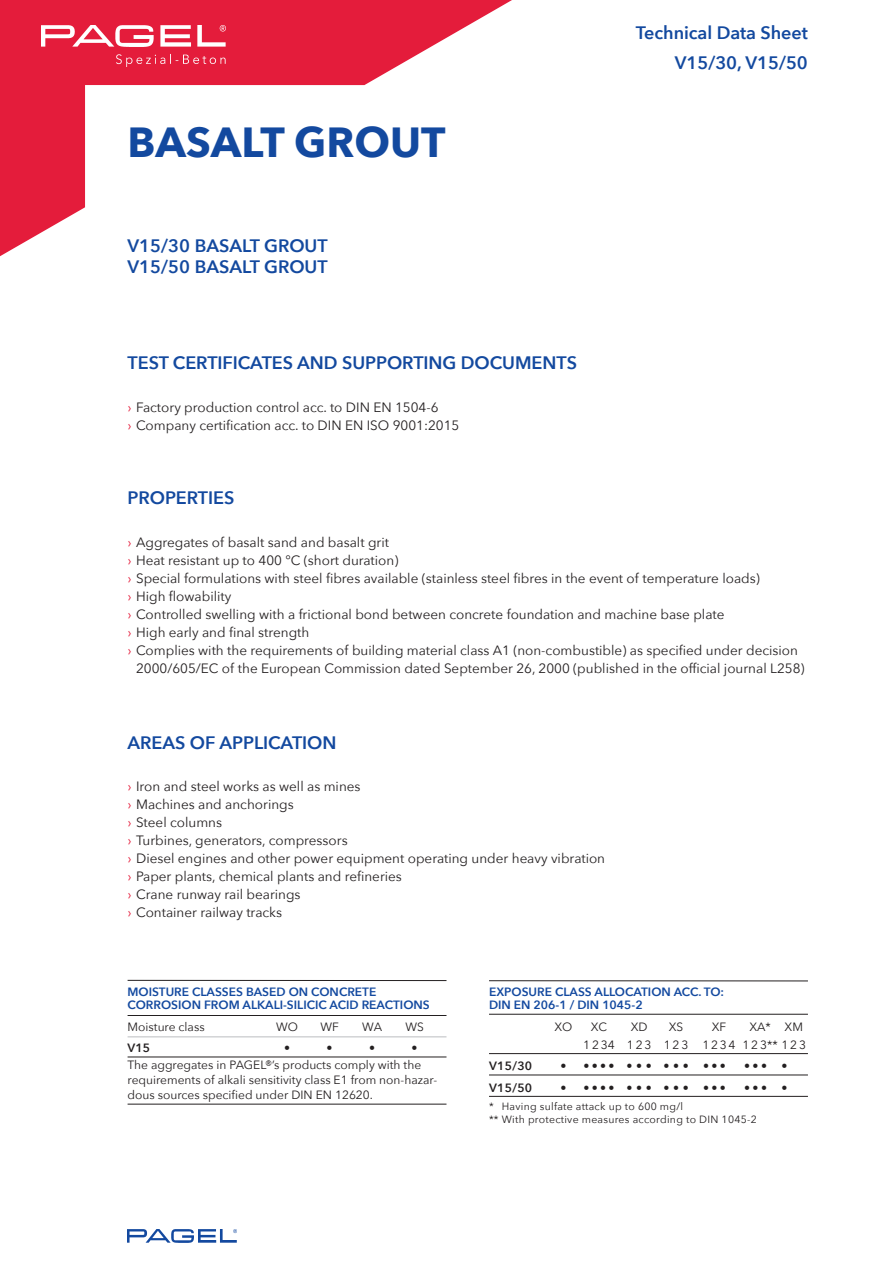
<style>
.page{position:relative;width:893px;height:1263px;background:#fff}
.page>*{position:absolute;margin:0;border:0;box-sizing:border-box;transform-origin:0 0}
.t1{font:700 42px "Avenir Next";color:#13499f}
.t2{font:600 18px "Avenir Next";color:#13499f}
.t3{font:13.5px "Avenir Next";color:#231f20}
.t4{font:12px/15px "Avenir Next";color:#231f20}
.t5{font:600 12px "Avenir Next";color:#13499f}
.t6{font:12px "Avenir Next";letter-spacing:.15em;color:#231f20}
.t7{font:600 12px "Avenir Next";letter-spacing:.025em;color:#231f20}
.t8{font:10.5px "Avenir Next";letter-spacing:.025em;color:#231f20}
.s1{color:#e41c3b}
</style>
<div class="page">
<svg style="left:0;top:0;width:512px;height:257px"></svg>
<hr style="left:128px;top:1015px;width:318px;height:1px;background:#231f20">
<hr style="left:128px;top:1036px;width:318px;height:1px;background:#bcbdc0">
<hr style="left:128px;top:1056px;width:318px;height:1px;background:#231f20">
<hr style="left:128px;top:1104px;width:318px;height:1px;background:#231f20">
<hr style="left:489px;top:1014px;width:319px;height:1px;background:#231f20">
<hr style="left:489px;top:1053px;width:319px;height:1px;background:#231f20">
<hr style="left:489px;top:1074px;width:319px;height:1px;background:#231f20">
<hr style="left:489px;top:1096px;width:319px;height:1px;background:#231f20">
<hr style="left:128px;top:980px;width:318px;height:1px;background:#231f20">
<hr style="left:489px;top:980px;width:319px;height:1px;background:#231f20">
<img style="left:41px;top:26px;width:184px;height:40px">
<img style="left:128px;top:1230px;width:108px;height:12px">
<p class="t1" style="left:128px;top:115px;width:319px">BASALT GROUT</p>
<p class="t2" style="left:128px;top:234px;width:202px">V15/30 BASALT GROUT</p>
<p class="t2" style="left:128px;top:255px;width:202px">V15/50 BASALT GROUT</p>
<p class="t2" style="left:128px;top:351px;width:451px">TEST CERTIFICATES AND SUPPORTING DOCUMENTS</p>
<p class="t3" style="left:128px;top:398px;width:312px"><span class="s1">›</span> Factory production control acc. to DIN EN 1504-6</p>
<p class="t3" style="left:128px;top:416px;width:333px"><span class="s1">›</span> Company certification acc. to DIN EN ISO 9001:2015</p>
<p class="t2" style="left:636px;top:21px;width:174px">Technical Data Sheet</p>
<p class="t2" style="left:675px;top:51px;width:135px">V15/30, V15/50</p>
<p class="t2" style="left:128px;top:486px;width:108px">PROPERTIES</p>
<p class="t3" style="left:128px;top:533px;width:263px"><span class="s1">›</span> Aggregates of basalt sand and basalt grit</p>
<p class="t3" style="left:128px;top:551px;width:272px"><span class="s1">›</span> Heat resistant up to 400 °C (short duration)</p>
<p class="t3" style="left:128px;top:569px;width:634px"><span class="s1">›</span> Special formulations with steel fibres available (stainless steel fibres in the event of temperature loads)</p>
<p class="t3" style="left:128px;top:587px;width:105px"><span class="s1">›</span> High flowability</p>
<p class="t3" style="left:128px;top:605px;width:598px"><span class="s1">›</span> Controlled swelling with a frictional bond between concrete foundation and machine base plate</p>
<p class="t3" style="left:128px;top:623px;width:183px"><span class="s1">›</span> High early and final strength</p>
<p class="t3" style="left:128px;top:641px;width:672px"><span class="s1">›</span> Complies with the requirements of building material class A1 (non-combustible) as specified under decision</p>
<p class="t3" style="left:136px;top:659px;width:670px">2000/605/EC of the European Commission dated September 26, 2000 (published in the official journal L258)</p>
<p class="t2" style="left:128px;top:730px;width:210px">AREAS OF APPLICATION</p>
<p class="t3" style="left:128px;top:777px;width:234px"><span class="s1">›</span> Iron and steel works as well as mines</p>
<p class="t3" style="left:128px;top:795px;width:168px"><span class="s1">›</span> Machines and anchorings</p>
<p class="t3" style="left:128px;top:813px;width:96px"><span class="s1">›</span> Steel columns</p>
<p class="t3" style="left:128px;top:831px;width:222px"><span class="s1">›</span> Turbines, generators, compressors</p>
<p class="t3" style="left:128px;top:849px;width:479px"><span class="s1">›</span> Diesel engines and other power equipment operating under heavy vibration</p>
<p class="t3" style="left:128px;top:867px;width:276px"><span class="s1">›</span> Paper plants, chemical plants and refineries</p>
<p class="t3" style="left:128px;top:885px;width:174px"><span class="s1">›</span> Crane runway rail bearings</p>
<p class="t3" style="left:128px;top:903px;width:156px"><span class="s1">›</span> Container railway tracks</p>
<p class="t5" style="left:128px;top:984px;width:250px">MOISTURE CLASSES BASED ON CONCRETE</p>
<p class="t5" style="left:128px;top:997px;width:304px">CORROSION FROM ALKALI-SILICIC ACID REACTIONS</p>
<p class="t4" style="left:128px;top:1019px;width:79px">Moisture class</p>
<p class="t4" style="left:276px;top:1019px;width:23px">WO</p>
<p class="t4" style="left:320px;top:1019px;width:20px">WF</p>
<p class="t4" style="left:362px;top:1019px;width:21px">WA</p>
<p class="t4" style="left:405px;top:1019px;width:20px">WS</p>
<p class="t7" style="left:128px;top:1040px;width:24px">V15</p>
<p class="t4" style="left:284px;top:1041px;width:7px">•</p>
<p class="t4" style="left:327px;top:1041px;width:7px">•</p>
<p class="t4" style="left:369px;top:1041px;width:7px">•</p>
<p class="t4" style="left:412px;top:1041px;width:7px">•</p>
<p class="t4" style="left:128px;top:1058px;width:295px">The aggregates in PAGEL®’s products comply with the</p>
<p class="t4" style="left:128px;top:1073px;width:311px">requirements of alkali sensitivity class E1 from non-hazar&shy;dous sources specified under DIN EN 12620.</p>
<p class="t5" style="left:489px;top:984px;width:237px">EXPOSURE CLASS ALLOCATION ACC. TO:</p>
<p class="t5" style="left:489px;top:997px;width:155px">DIN EN 206-1 / DIN 1045-2</p>
<p class="t4" style="left:555px;top:1019px;width:19px">XO</p>
<p class="t4" style="left:591px;top:1019px;width:18px">XC</p>
<p class="t4" style="left:631px;top:1019px;width:18px">XD</p>
<p class="t4" style="left:669px;top:1019px;width:16px">XS</p>
<p class="t4" style="left:712px;top:1019px;width:16px">XF</p>
<p class="t4" style="left:749px;top:1019px;width:55px">XA* XM</p>
<p class="t6" style="left:583px;top:1037px;width:224px">1234 123 123 1234 123** 123</p>
<p class="t7" style="left:489px;top:1058px;width:45px">V15/30</p>
<p class="t4" style="left:560px;top:1059px;width:167px">• •••• • • • • • • •••</p>
<p class="t4" style="left:744px;top:1059px;width:45px">••• •</p>
<p class="t7" style="left:489px;top:1079px;width:45px">V15/50</p>
<p class="t4" style="left:560px;top:1080px;width:167px">• •••• • • • • • • •••</p>
<p class="t4" style="left:744px;top:1080px;width:45px">••• •</p>
<p class="t8" style="left:489px;top:1099px;width:196px">* Having sulfate attack up to 600 mg/l</p>
<p class="t8" style="left:489px;top:1112px;width:269px">** With protective measures according to DIN 1045-2</p>
</div>
